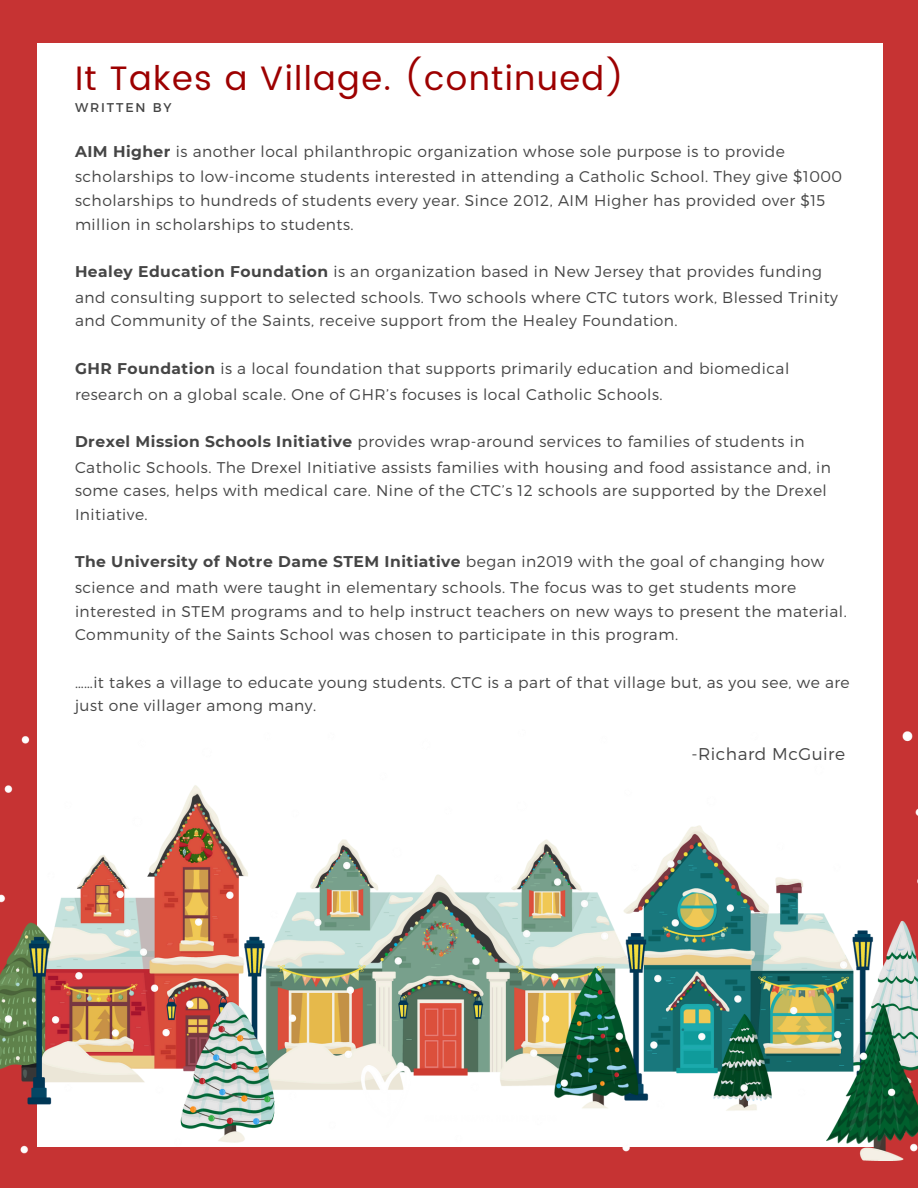
<style>
.page{position:relative;width:918px;height:1188px;background:#c63333}
.page>*{position:absolute;margin:0;border:0;box-sizing:border-box;transform-origin:0 0}
.t1{font:33.9px "Poppins";letter-spacing:.04em;color:#9d0000}
.t2{font:300 16.95px "Montserrat";letter-spacing:.03em;color:#454545}
.t3{font:300 15.45px/25.8px "Montserrat";letter-spacing:.03em;color:#454545}
.t4{font:12.75px "Montserrat";letter-spacing:.15em;color:#454545}
.s1{font-weight:700}
</style>
<div class="page">
<div style="left:37px;top:43px;width:846px;height:1103px;background:#fff"></div>
<img style="left:0;top:731px;width:918px;height:429px">
<img style="left:361px;top:1066px;width:50px;height:61px">
<img style="left:423px;top:1113px;width:136px;height:11px">
<h2 class="t1" style="left:75px;top:58px;width:551px">It Takes a Village. (continued)</h2>
<h2 class="t4" style="left:75px;top:99px;width:98px">WRITTEN BY</h2>
<h1 class="t3" style="left:75px;top:137px;width:769px"><span class="s1">AIM Higher</span> is another local philanthropic organization whose sole purpose is to provide scholarships to low-income students interested in attending a Catholic School. They give $1000</h1>
<h1 class="t3" style="left:75px;top:188px;width:752px;line-height:23.7px">scholarships to hundreds of students every year. Since 2012, AIM Higher has provided over $15 million in scholarships to students.</h1>
<p class="t3" style="left:75px;top:258px;width:764px"><span class="s1">Healey Education Foundation</span> is an organization based in New Jersey that provides funding and consulting support to selected schools. Two schools where CTC tutors work, Blessed Trinity</p>
<p class="t3" style="left:75px;top:307px;width:604px">and Community of the Saints, receive support from the Healey Foundation.</p>
<h2 class="t3" style="left:75px;top:354px;width:716px"><span class="s1">GHR Foundation</span> is a local foundation that supports primarily education and biomedical research on a global scale. One of GHR’s focuses is local Catholic Schools.</h2>
<h2 class="t3" style="left:75px;top:428px;width:758px"><span class="s1">Drexel Mission Schools Initiative</span> provides wrap-around services to families of students in<br>Catholic Schools. The Drexel Initiative assists families with housing and food assistance and, in</h2>
<h2 class="t3" style="left:75px;top:478px;width:753px;line-height:23.7px">some cases, helps with medical care. Nine of the CTC’s 12 schools are supported by the Drexel<br>Initiative.</h2>
<h2 class="t3" style="left:75px;top:548px;width:751px"><span class="s1">The University of Notre Dame STEM Initiative</span> began in2019 with the goal of changing how science and math were taught in elementary schools. The focus was to get students more</h2>
<h2 class="t3" style="left:75px;top:599px;width:773px;line-height:23.7px">interested in STEM programs and to help instruct teachers on new ways to present the material.<br>Community of the Saints School was chosen to participate in this program.</h2>
<h2 class="t3" style="left:75px;top:669px;width:776px;line-height:23.7px">……it takes a village to educate young students. CTC is a part of that village but, as you see, we are just one villager among many.</h2>
<h2 class="t2" style="left:691px;top:742px;width:155px">-Richard McGuire</h2>
</div>
